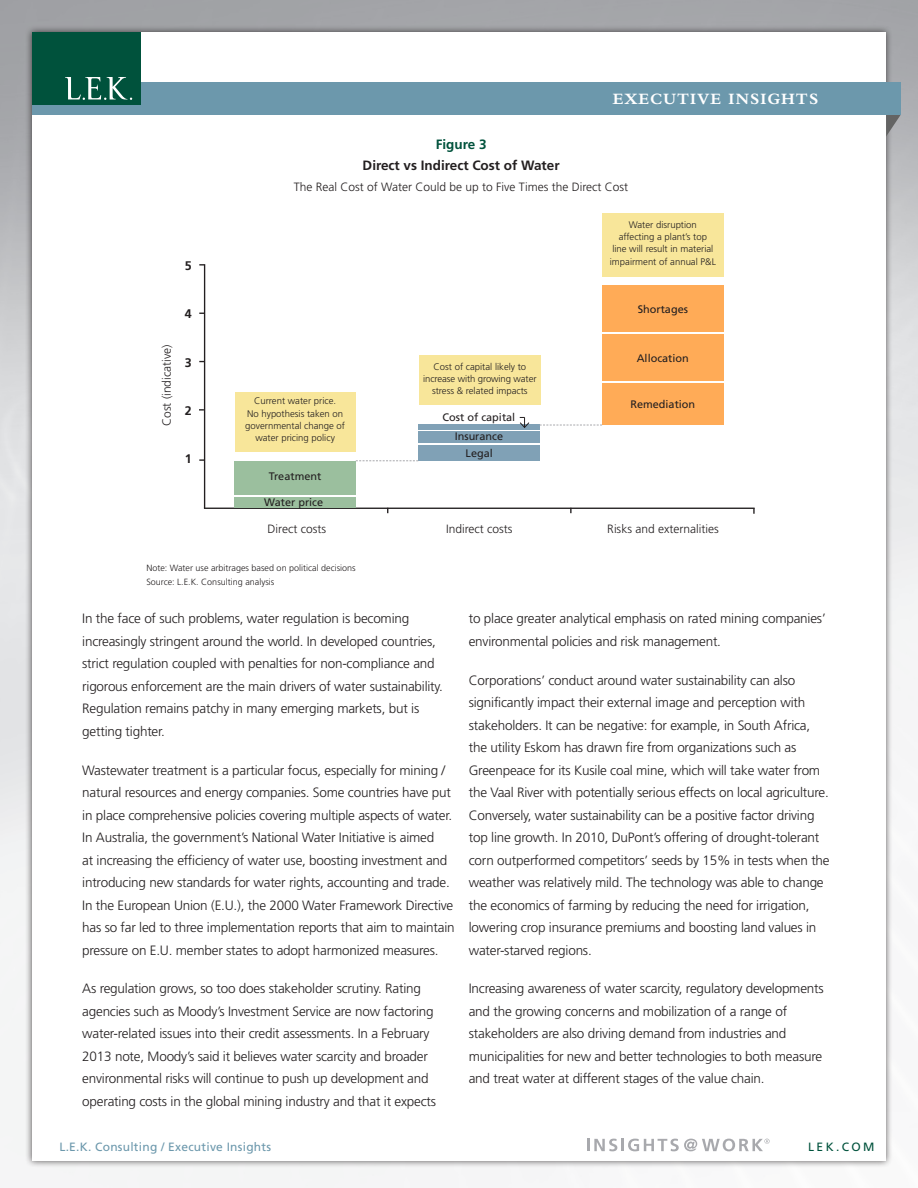
<style>
.page{position:relative;width:918px;height:1188px;background:#fff}
.page>*{position:absolute;margin:0;border:0;box-sizing:border-box;transform-origin:0 0}
.t1{font:700 16.5px "Bembo";letter-spacing:.06em;color:#fff}
.Body_text_LEK{font:300 13.5px/22.5px "Frutiger";letter-spacing:-.015em;color:#231f20}
.Figure_Title{font:700 13.5px/21px "Frutiger";color:#231f20;text-align:center}
.Body_text_LEK-2{font:700 12.45px "Frutiger";color:#231f20}
.frutiger_text{font:300 12px "Frutiger";color:#231f20}
.Figure_Title-2{font:300 12px "Frutiger";color:#231f20}
.t2{font:12px "Frutiger";letter-spacing:.02em;color:#6c98ac}
.t3{font:12px "Frutiger";letter-spacing:.2em;color:#00523c}
.frutiger_text-2{font:10.95px "Frutiger";color:#231f20}
.frutiger_text-3{font:300 9.6px/12.3px "Frutiger";color:#231f20;text-align:center}
.frutiger_text-4{font:300 9px "Frutiger";color:#231f20}
.s1{color:#00523c}
</style>
<div class="page">
<div style="left:25px;top:25px;width:868px;height:1143px;background:#231f20;opacity:.75"></div>
<div style="left:32px;top:32px;width:854px;height:1129px;background:#fff"></div>
<svg style="left:886px;top:115px;width:14px;height:22px"></svg>
<div style="left:32px;top:83px;width:868px;height:32px;background:#6c98ac"></div>
<div style="left:32px;top:32px;width:108px;height:73px;background:#00523c"></div>
<svg style="left:65px;top:77px;width:67px;height:23px"></svg>
<svg style="left:587px;top:1139px;width:183px;height:12px"></svg>
<hr style="left:204px;top:508px;width:551px;height:1px;background:#231f20">
<hr style="left:204px;top:264px;width:1px;height:244px;background:#231f20">
<div style="left:234px;top:461px;width:122px;height:34px;background:#9bbf9e"></div>
<div style="left:418px;top:445px;width:122px;height:16px;background:#80a1b6"></div>
<div style="left:602px;top:383px;width:122px;height:42px;background:#ffab57"></div>
<div style="left:602px;top:334px;width:122px;height:47px;background:#ffab57"></div>
<div style="left:602px;top:285px;width:122px;height:47px;background:#ffab57"></div>
<div style="left:418px;top:432px;width:122px;height:11px;background:#80a1b6"></div>
<div style="left:418px;top:425px;width:122px;height:5px;background:#80a1b6"></div>
<div style="left:234px;top:497px;width:122px;height:10px;background:#9bbf9e"></div>
<svg style="left:356px;top:460px;width:62px;height:1px"></svg>
<svg style="left:540px;top:425px;width:62px;height:1px"></svg>
<div style="left:602px;top:214px;width:122px;height:63px;background:#f8e69a"></div>
<div style="left:419px;top:356px;width:122px;height:49px;background:#f8e69a"></div>
<div style="left:235px;top:392px;width:121px;height:60px;background:#f8e69a"></div>
<svg style="left:520px;top:417px;width:9px;height:11px"></svg>
<p class="t1" style="left:613px;top:89px;width:207px">EXECUTIVE INSIGHTS</p>
<p class="frutiger_text" style="left:160px;top:426px;width:83px;rotate:-90deg">Cost (indicative)</p>
<p class="Body_text_LEK-2" style="left:185px;top:258px;width:8px">5</p>
<p class="Body_text_LEK-2" style="left:185px;top:307px;width:8px">4</p>
<p class="Body_text_LEK-2" style="left:185px;top:355px;width:8px">3</p>
<p class="Body_text_LEK-2" style="left:185px;top:403px;width:8px">2</p>
<p class="Body_text_LEK-2" style="left:185px;top:452px;width:8px">1</p>
<p class="Figure_Title" style="left:363px;top:134px;width:199px"><span class="s1">Figure 3<br></span>Direct vs Indirect Cost of Water</p>
<p class="Figure_Title-2" style="left:294px;top:180px;width:336px">The Real Cost of Water Could be up to Five Times the Direct Cost</p>
<p class="frutiger_text-3" style="left:610px;top:218px;width:108px">Water disruption affecting a plant’s top<br>line will result in material impairment of annual P&amp;L</p>
<p class="frutiger_text-3" style="left:245px;top:395px;width:101px">Current water price.<br>No hypothesis taken on governmental change of water pricing policy</p>
<p class="frutiger_text-2" style="left:269px;top:469px;width:54px">Treatment</p>
<p class="frutiger_text-2" style="left:264px;top:496px;width:61px">Water price</p>
<p class="frutiger_text" style="left:268px;top:522px;width:60px">Direct costs</p>
<p class="frutiger_text-3" style="left:423px;top:360px;width:115px">Cost of capital likely to increase with growing water stress &amp; related impacts</p>
<p class="frutiger_text-2" style="left:443px;top:411px;width:74px">Cost of capital</p>
<p class="frutiger_text-2" style="left:455px;top:430px;width:50px">Insurance</p>
<p class="frutiger_text-2" style="left:466px;top:447px;width:29px">Legal</p>
<p class="frutiger_text" style="left:446px;top:522px;width:68px">Indirect costs</p>
<p class="frutiger_text-2" style="left:638px;top:303px;width:52px">Shortages</p>
<p class="frutiger_text-2" style="left:637px;top:351px;width:54px">Allocation</p>
<p class="frutiger_text-2" style="left:630px;top:398px;width:66px">Remediation</p>
<p class="frutiger_text" style="left:607px;top:522px;width:113px">Risks and externalities</p>
<p class="frutiger_text-4" style="left:146px;top:563px;width:211px">Note: Water use arbitrages based on political decisions</p>
<p class="frutiger_text-4" style="left:146px;top:577px;width:129px">Source: L.E.K. Consulting analysis</p>
<p class="Body_text_LEK" style="left:82px;top:608px;width:362px">In the face of such problems, water regulation is becoming increasingly stringent around the world. In developed countries, strict regulation coupled with penalties for non-compliance and rigorous enforcement are the main drivers of water sustainability.<br>Regulation remains patchy in many emerging markets, but is getting tighter.</p>
<p class="Body_text_LEK" style="left:82px;top:759px;width:374px">Wastewater treatment is a particular focus, especially for mining / natural resources and energy companies. Some countries have put in place comprehensive policies covering multiple aspects of water.<br>In Australia, the government’s National Water Initiative is aimed<br>at increasing the efficiency of water use, boosting investment and introducing new standards for water rights, accounting and trade.<br>In the European Union (E.U.), the 2000 Water Framework Directive has so far led to three implementation reports that aim to maintain pressure on E.U. member states to adopt harmonized measures.</p>
<p class="Body_text_LEK" style="left:82px;top:978px;width:355px">As regulation grows, so too does stakeholder scrutiny. Rating agencies such as Moody’s Investment Service are now factoring water-related issues into their credit assessments. In a February 2013 note, Moody’s said it believes water scarcity and broader environmental risks will continue to push up development and operating costs in the global mining industry and that it expects</p>
<p class="Body_text_LEK" style="left:469px;top:608px;width:358px">to place greater analytical emphasis on rated mining companies’ environmental policies and risk management.</p>
<p class="Body_text_LEK" style="left:469px;top:669px;width:362px">Corporations’ conduct around water sustainability can also significantly impact their external image and perception with stakeholders. It can be negative: for example, in South Africa, the utility Eskom has drawn fire from organizations such as Greenpeace for its Kusile coal mine, which will take water from the Vaal River with potentially serious effects on local agriculture.<br>Conversely, water sustainability can be a positive factor driving top line growth. In 2010, DuPont’s offering of drought-tolerant corn outperformed competitors’ seeds by 15% in tests when the weather was relatively mild. The technology was able to change the economics of farming by reducing the need for irrigation, lowering crop insurance premiums and boosting land values in water-starved regions.</p>
<p class="Body_text_LEK" style="left:469px;top:978px;width:356px">Increasing awareness of water scarcity, regulatory developments and the growing concerns and mobilization of a range of stakeholders are also driving demand from industries and municipalities for new and better technologies to both measure and treat water at different stages of the value chain.</p>
<p class="t2" style="left:59px;top:1139px;width:213px">L.E.K. Consulting / Executive Insights</p>
<p class="t3" style="left:808px;top:1139px;width:68px">LEK.COM</p>
</div>
